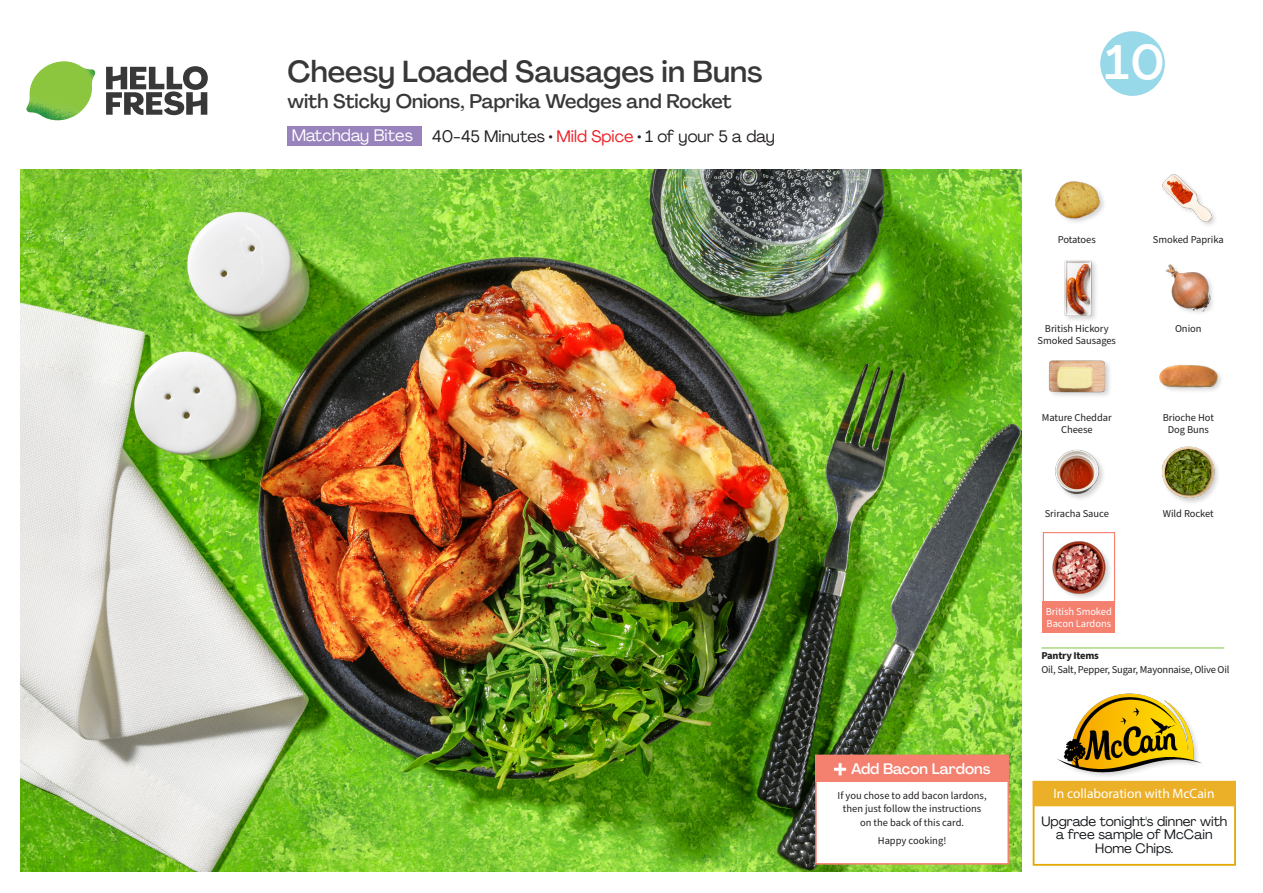
<style>
.page{position:relative;width:1263px;height:893px;background:#fff}
.page>*{position:absolute;margin:0;border:0;box-sizing:border-box;transform-origin:0 0}
._24_Recipe_Nr_Bag{font:500 48px "Agrandir";color:#fff}
._15_Titel_UK{font:500 30px "Agrandir";color:#383839}
._15_Titel_UK-2{font:500 19.5px "Agrandir";color:#383839}
._02_Box_Type{font:16.5px "Agrandir";color:#231f20}
._02_Box_Type-2{font:16.5px "Agrandir";color:#fff}
._16_StepsText{font:500 15px "Agrandir";color:#fff}
._24_Recipe_Nr_Bag-2{font:13.5px/13.5px "Agrandir";color:#14171a;text-align:center}
._24_Recipe_Nr_Bag-3{font:13.5px "Myriad Pro";color:#fff}
._18_FRONT_ingredients_UK{font:10.5px/12px "Source Sans Pro";letter-spacing:-.005em;color:#231f20;text-align:center}
._15_Titel_Steps{font:10.5px/13.5px "Source Sans Pro";color:#231f20;text-align:center}
._14_Allergene_Text_7pt{font:10.5px "Source Sans Pro";letter-spacing:-.02em;color:#231f20}
._18_FRONT_ingredients_UK-2{font:10.5px/12px "Source Sans Pro";letter-spacing:-.005em;color:#fff}
._00_Basic{font:10.5px "Source Sans Pro";color:#231f20}
._14_Allergene_Text_7pt-2{font:700 10.5px "Source Sans Pro";letter-spacing:-.02em;color:#231f20}
.s1{color:#ee1d23}
</style>
<div class="page">
<svg style="left:106px;top:66px;width:102px;height:49px"></svg>
<img style="left:26px;top:61px;width:69px;height:59px">
<img style="left:21px;top:170px;width:1000px;height:702px">
<hr style="left:1041px;top:648px;width:183px;height:1px;background:#81c340">
<div style="left:287px;top:127px;width:135px;height:19px;background:#9883bc"></div>
<div style="left:815px;top:755px;width:194px;height:110px;background:#fff;border:2px solid #f4806f"></div>
<div style="left:815px;top:755px;width:194px;height:26px;background:#f4806f"></div>
<svg style="left:834px;top:763px;width:12px;height:12px"></svg>
<img style="left:1048px;top:693px;width:164px;height:88px">
<div style="left:1033px;top:781px;width:203px;height:84px;border:2px solid #e5a800"></div>
<div style="left:1033px;top:781px;width:203px;height:25px;background:#ecb028"></div>
<div style="left:1048px;top:359px;width:64px;height:40px;background:#231f20;opacity:.2"></div>
<img style="left:1048px;top:359px;width:57px;height:40px">
<img style="left:1055px;top:449px;width:49px;height:50px">
<div style="left:1161px;top:445px;width:60px;height:60px;background:#231f20;opacity:.2"></div>
<img style="left:1161px;top:445px;width:56px;height:56px">
<div style="left:1159px;top:364px;width:65px;height:30px;background:#231f20;opacity:.2"></div>
<img style="left:1159px;top:364px;width:58px;height:30px">
<img style="left:1055px;top:181px;width:49px;height:41px">
<div style="left:1063px;top:259px;width:36px;height:64px;background:#231f20;opacity:.2"></div>
<img style="left:1063px;top:259px;width:36px;height:57px">
<img style="left:1165px;top:264px;width:48px;height:49px">
<img style="left:1162px;top:174px;width:53px;height:51px">
<div style="left:1043px;top:532px;width:72px;height:72px;border:1px solid #f4806f"></div>
<div style="left:1043px;top:601px;width:72px;height:32px;background:#f4806f"></div>
<div style="left:1052px;top:540px;width:61px;height:61px;background:#231f20;opacity:.2"></div>
<img style="left:1052px;top:540px;width:56px;height:56px">
<svg style="left:1100px;top:31px;width:65px;height:65px"></svg>
<p class="_15_Titel_UK" style="left:287px;top:53px;width:477px">Cheesy Loaded Sausages in Buns</p>
<p class="_15_Titel_UK-2" style="left:287px;top:89px;width:446px">with Sticky Onions, Paprika Wedges and Rocket</p>
<p class="_02_Box_Type-2" style="left:292px;top:125px;width:122px">Matchday Bites</p>
<p class="_02_Box_Type" style="left:432px;top:126px;width:344px">40-45 Minutes • <span class="s1">Mild Spice</span> • 1 of your 5 a day</p>
<p class="_24_Recipe_Nr_Bag" style="left:1105px;top:33px;width:61px">10</p>
<p class="_16_StepsText" style="left:851px;top:759px;width:141px">Add Bacon Lardons</p>
<p class="_15_Titel_Steps" style="left:837px;top:789px;width:151px">If you chose to add bacon lardons, then just follow the instructions on the back of this card.</p>
<p class="_00_Basic" style="left:878px;top:833px;width:70px">Happy cooking!</p>
<p class="_18_FRONT_ingredients_UK" style="left:1058px;top:234px;width:40px">Potatoes</p>
<p class="_18_FRONT_ingredients_UK" style="left:1153px;top:234px;width:72px">Smoked Paprika</p>
<p class="_18_FRONT_ingredients_UK" style="left:1045px;top:323px;width:65px">British Hickory</p>
<p class="_18_FRONT_ingredients_UK" style="left:1175px;top:323px;width:28px">Onion</p>
<p class="_18_FRONT_ingredients_UK" style="left:1037px;top:335px;width:80px">Smoked Sausages</p>
<p class="_18_FRONT_ingredients_UK" style="left:1042px;top:411px;width:71px">Mature Cheddar<br>Cheese</p>
<p class="_18_FRONT_ingredients_UK" style="left:1163px;top:411px;width:53px">Brioche Hot<br>Dog Buns</p>
<p class="_18_FRONT_ingredients_UK" style="left:1045px;top:508px;width:66px">Sriracha Sauce</p>
<p class="_18_FRONT_ingredients_UK" style="left:1163px;top:508px;width:52px">Wild Rocket</p>
<p class="_18_FRONT_ingredients_UK-2" style="left:1046px;top:605px;width:68px">British Smoked<br>Bacon Lardons</p>
<p class="_14_Allergene_Text_7pt-2" style="left:1041px;top:648px;width:59px">Pantry Items</p>
<p class="_14_Allergene_Text_7pt" style="left:1041px;top:663px;width:189px">Oil, Salt, Pepper, Sugar, Mayonnaise, Olive Oil</p>
<p class="_24_Recipe_Nr_Bag-3" style="left:1053px;top:785px;width:162px">In collaboration with McCain</p>
<p class="_24_Recipe_Nr_Bag-2" style="left:1041px;top:814px;width:187px">Upgrade tonight's dinner with a free sample of McCain<br>Home Chips.</p>
</div>
